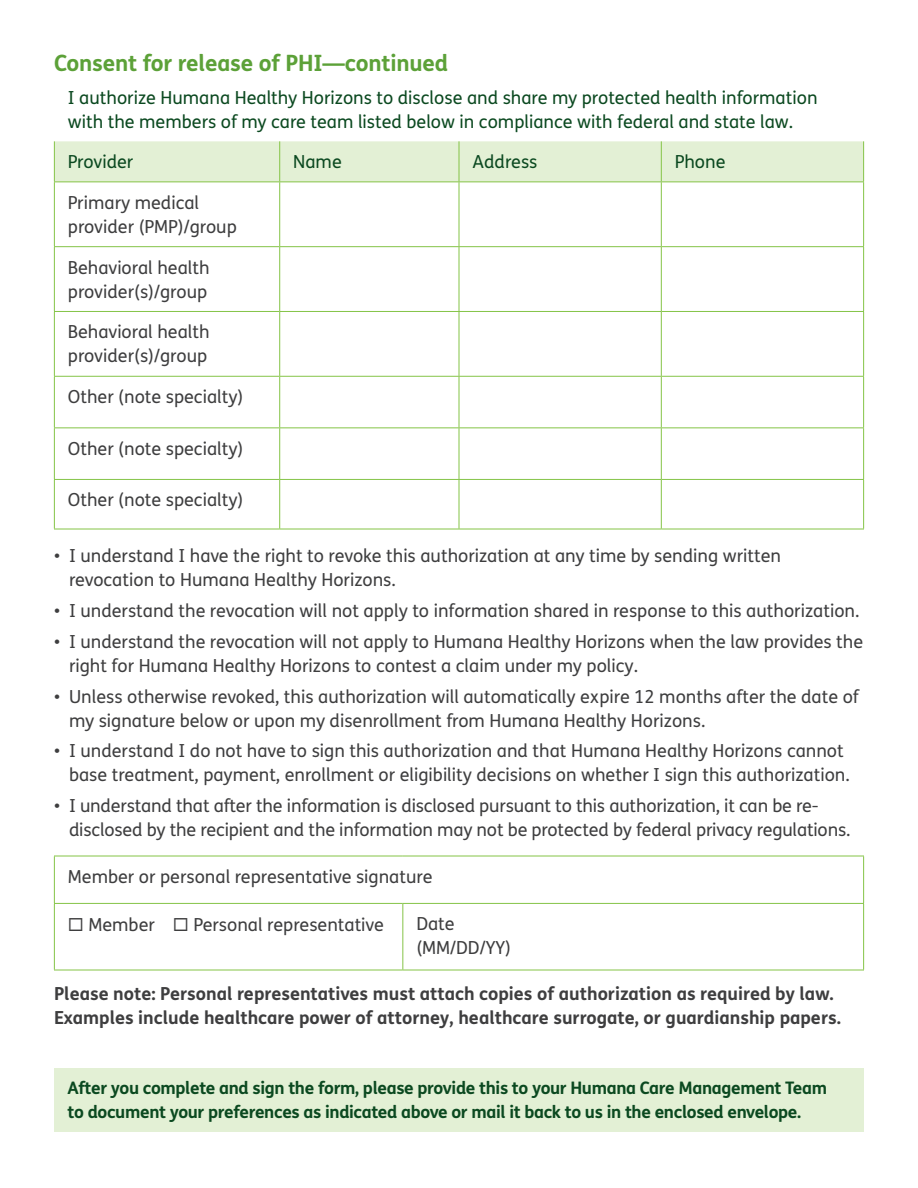
<style>
.page{position:relative;width:918px;height:1188px;background:#fff}
.page>*{position:absolute;margin:0;border:0;box-sizing:border-box;transform-origin:0 0}
.t1{font:700 22.5px "FS Humana";letter-spacing:-.01em;color:#5ca138}
.t2{font:18px/24px "FS Humana";color:#3e3e3f}
.t3{font:18px/24px "FS Humana";color:#0b4920}
.t4{font:700 18px/24px "FS Humana";color:#3e3e3f}
.t5{font:700 17.25px/24px "FS Humana";letter-spacing:-.02em;color:#0b4920}
</style>
<div class="page">
<div style="left:55px;top:141px;width:808px;height:41px;background:#e3f0d5"></div>
<hr style="left:54px;top:141px;width:1px;height:41px;background:#85c447">
<hr style="left:279px;top:141px;width:1px;height:41px;background:#85c447">
<hr style="left:459px;top:141px;width:1px;height:41px;background:#85c447">
<hr style="left:661px;top:141px;width:1px;height:41px;background:#85c447">
<hr style="left:863px;top:141px;width:1px;height:41px;background:#85c447">
<hr style="left:54px;top:182px;width:226px;height:1px;background:#85c447">
<hr style="left:54px;top:182px;width:1px;height:64px;background:#85c447">
<hr style="left:280px;top:182px;width:179px;height:1px;background:#85c447">
<hr style="left:279px;top:182px;width:1px;height:64px;background:#85c447">
<hr style="left:459px;top:182px;width:202px;height:1px;background:#85c447">
<hr style="left:459px;top:182px;width:1px;height:64px;background:#85c447">
<hr style="left:661px;top:182px;width:203px;height:1px;background:#85c447">
<hr style="left:661px;top:182px;width:1px;height:64px;background:#85c447">
<hr style="left:863px;top:182px;width:1px;height:64px;background:#85c447">
<hr style="left:54px;top:246px;width:226px;height:1px;background:#85c447">
<hr style="left:54px;top:247px;width:1px;height:64px;background:#85c447">
<hr style="left:280px;top:246px;width:179px;height:1px;background:#85c447">
<hr style="left:279px;top:247px;width:1px;height:64px;background:#85c447">
<hr style="left:459px;top:246px;width:202px;height:1px;background:#85c447">
<hr style="left:459px;top:247px;width:1px;height:64px;background:#85c447">
<hr style="left:661px;top:246px;width:203px;height:1px;background:#85c447">
<hr style="left:661px;top:247px;width:1px;height:64px;background:#85c447">
<hr style="left:863px;top:247px;width:1px;height:64px;background:#85c447">
<hr style="left:54px;top:311px;width:226px;height:1px;background:#85c447">
<hr style="left:54px;top:312px;width:1px;height:64px;background:#85c447">
<hr style="left:280px;top:311px;width:179px;height:1px;background:#85c447">
<hr style="left:279px;top:312px;width:1px;height:64px;background:#85c447">
<hr style="left:459px;top:311px;width:202px;height:1px;background:#85c447">
<hr style="left:459px;top:312px;width:1px;height:64px;background:#85c447">
<hr style="left:661px;top:311px;width:203px;height:1px;background:#85c447">
<hr style="left:661px;top:312px;width:1px;height:64px;background:#85c447">
<hr style="left:863px;top:312px;width:1px;height:64px;background:#85c447">
<hr style="left:54px;top:376px;width:226px;height:1px;background:#85c447">
<hr style="left:54px;top:377px;width:1px;height:50px;background:#85c447">
<hr style="left:280px;top:376px;width:179px;height:1px;background:#85c447">
<hr style="left:279px;top:377px;width:1px;height:50px;background:#85c447">
<hr style="left:459px;top:376px;width:202px;height:1px;background:#85c447">
<hr style="left:459px;top:377px;width:1px;height:50px;background:#85c447">
<hr style="left:661px;top:376px;width:203px;height:1px;background:#85c447">
<hr style="left:661px;top:377px;width:1px;height:50px;background:#85c447">
<hr style="left:863px;top:377px;width:1px;height:50px;background:#85c447">
<hr style="left:54px;top:427px;width:226px;height:1px;background:#85c447">
<hr style="left:54px;top:428px;width:1px;height:51px;background:#85c447">
<hr style="left:280px;top:427px;width:179px;height:1px;background:#85c447">
<hr style="left:279px;top:428px;width:1px;height:51px;background:#85c447">
<hr style="left:459px;top:427px;width:202px;height:1px;background:#85c447">
<hr style="left:459px;top:428px;width:1px;height:51px;background:#85c447">
<hr style="left:661px;top:427px;width:203px;height:1px;background:#85c447">
<hr style="left:661px;top:428px;width:1px;height:51px;background:#85c447">
<hr style="left:863px;top:428px;width:1px;height:51px;background:#85c447">
<hr style="left:54px;top:479px;width:226px;height:1px;background:#85c447">
<hr style="left:54px;top:480px;width:1px;height:49px;background:#85c447">
<hr style="left:280px;top:479px;width:179px;height:1px;background:#85c447">
<hr style="left:279px;top:480px;width:1px;height:49px;background:#85c447">
<hr style="left:459px;top:479px;width:202px;height:1px;background:#85c447">
<hr style="left:459px;top:480px;width:1px;height:49px;background:#85c447">
<hr style="left:661px;top:479px;width:203px;height:1px;background:#85c447">
<hr style="left:661px;top:480px;width:1px;height:49px;background:#85c447">
<hr style="left:863px;top:480px;width:1px;height:49px;background:#85c447">
<hr style="left:54px;top:529px;width:226px;height:1px;background:#85c447">
<hr style="left:280px;top:529px;width:179px;height:1px;background:#85c447">
<hr style="left:459px;top:529px;width:202px;height:1px;background:#85c447">
<hr style="left:661px;top:529px;width:203px;height:1px;background:#85c447">
<hr style="left:54px;top:856px;width:349px;height:1px;background:#85c447">
<hr style="left:54px;top:856px;width:1px;height:47px;background:#85c447">
<hr style="left:403px;top:856px;width:461px;height:1px;background:#85c447">
<hr style="left:863px;top:856px;width:1px;height:47px;background:#85c447">
<hr style="left:54px;top:903px;width:349px;height:1px;background:#85c447">
<hr style="left:54px;top:904px;width:1px;height:66px;background:#85c447">
<hr style="left:403px;top:903px;width:461px;height:1px;background:#85c447">
<hr style="left:402px;top:904px;width:1px;height:66px;background:#85c447">
<hr style="left:863px;top:904px;width:1px;height:66px;background:#85c447">
<hr style="left:54px;top:970px;width:349px;height:1px;background:#85c447">
<hr style="left:403px;top:970px;width:461px;height:1px;background:#85c447">
<div style="left:54px;top:1068px;width:809px;height:64px;background:#e3f0d5"></div>
<p class="t1" style="left:54px;top:45px;width:396px">Consent for release of PHI—continued</p>
<p class="t3" style="left:68px;top:85px;width:751px">I authorize Humana Healthy Horizons to disclose and share my protected health information with the members of my care team listed below in compliance with federal and state law.</p>
<p class="t3" style="left:68px;top:150px;width:67px">Provider</p>
<p class="t3" style="left:293px;top:150px;width:50px">Name</p>
<p class="t3" style="left:472px;top:150px;width:66px">Address</p>
<p class="t3" style="left:675px;top:150px;width:52px">Phone</p>
<p class="t2" style="left:68px;top:190px;width:171px">Primary medical provider (PMP)/group</p>
<p class="t2" style="left:68px;top:255px;width:143px">Behavioral health provider(s)/group</p>
<p class="t2" style="left:68px;top:320px;width:143px">Behavioral health provider(s)/group</p>
<p class="t2" style="left:68px;top:385px;width:177px">Other (note specialty)</p>
<p class="t2" style="left:68px;top:436px;width:177px">Other (note specialty)</p>
<p class="t2" style="left:68px;top:488px;width:177px">Other (note specialty)</p>
<p class="t2" style="left:69px;top:544px;width:713px;text-indent:-15px">• I understand I have the right to revoke this authorization at any time by sending written revocation to Humana Healthy Horizons.</p>
<p class="t2" style="left:54px;top:598px;width:807px">• I understand the revocation will not apply to information shared in response to this authorization.</p>
<p class="t2" style="left:69px;top:629px;width:796px;text-indent:-15px">• I understand the revocation will not apply to Humana Healthy Horizons when the law provides the right for Humana Healthy Horizons to contest a claim under my policy.</p>
<p class="t2" style="left:69px;top:684px;width:791px;text-indent:-15px">• Unless otherwise revoked, this authorization will automatically expire 12 months after the date of my signature below or upon my disenrollment from Humana Healthy Horizons.</p>
<p class="t2" style="left:69px;top:739px;width:782px;text-indent:-15px">• I understand I do not have to sign this authorization and that Humana Healthy Horizons cannot base treatment, payment, enrollment or eligibility decisions on whether I sign this authorization.</p>
<p class="t2" style="left:69px;top:793px;width:783px;text-indent:-15px">• I understand that after the information is disclosed pursuant to this authorization, it can be re&shy;disclosed by the recipient and the information may not be protected by federal privacy regulations.</p>
<p class="t2" style="left:68px;top:864px;width:366px">Member or personal representative signature</p>
<p class="t2" style="left:68px;top:912px;width:318px">◻ Member ◻ Personal representative</p>
<p class="t2" style="left:416px;top:912px;width:96px">Date (MM/DD/YY)</p>
<p class="t4" style="left:54px;top:981px;width:789px">Please note: Personal representatives must attach copies of authorization as required by law.<br>Examples include healthcare power of attorney, healthcare surrogate, or guardianship papers.</p>
<p class="t5" style="left:68px;top:1075px;width:761px">After you complete and sign the form, please provide this to your Humana Care Management Team to document your preferences as indicated above or mail it back to us in the enclosed envelope.</p>
</div>
